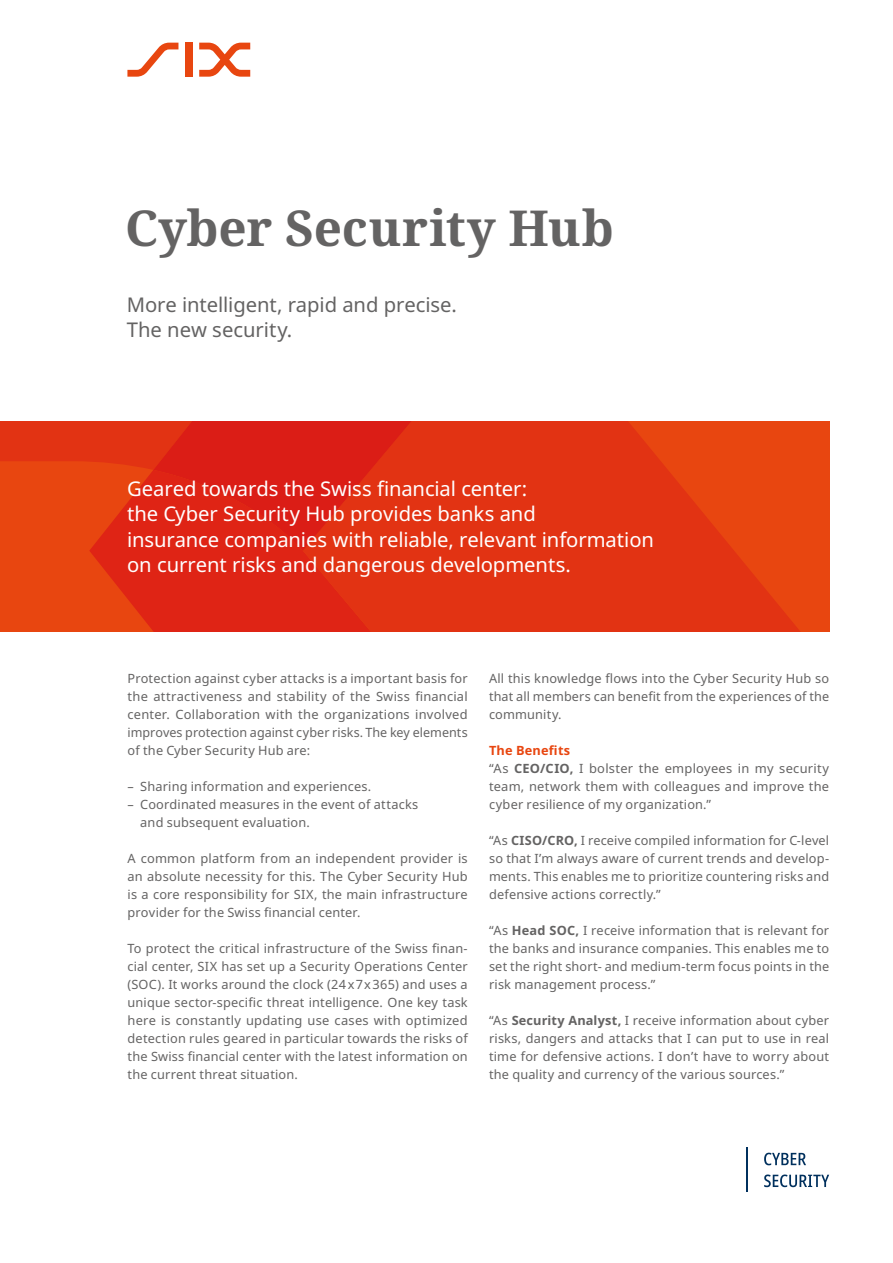
<style>
.page{position:relative;width:893px;height:1263px;background:#fff}
.page>*{position:absolute;margin:0;border:0;box-sizing:border-box;transform-origin:0 0}
.t1{font:700 49.5px "Noto Serif";letter-spacing:-.005em;color:#646363}
.t2{font:20.25px/25.5px "Noto Sans";letter-spacing:-.005em;color:#fff}
.t3{font:20.25px/25.5px "Noto Sans";letter-spacing:-.005em;color:#646363}
.t4{font:12.75px/18px "Noto Sans";letter-spacing:.015em;color:#646363;text-align:justify}
.s1{font-weight:700;color:#e84610}
.s2{font-weight:700}
</style>
<div class="page">
<svg style="left:0;top:421px;width:153px;height:210px;background:#e53c11"></svg>
<svg style="left:153px;top:421px;width:676px;height:210px;background:#e13113"></svg>
<svg style="left:127px;top:43px;width:51px;height:34px"></svg>
<div style="left:185px;top:43px;width:7px;height:34px;background:#e84610"></div>
<svg style="left:199px;top:43px;width:51px;height:34px"></svg>
<hr style="left:746px;top:1147px;width:2px;height:45px;background:#00305d">
<svg style="left:764px;top:1153px;width:42px;height:12px"></svg>
<svg style="left:764px;top:1174px;width:65px;height:13px"></svg>
<h1 class="t1" style="left:125px;top:193px;width:490px">Cyber Security Hub</h1>
<h2 class="t3" style="left:127px;top:292px;width:332px">More intelligent, rapid and precise.<br>The new security.</h2>
<h2 class="t2" style="left:127px;top:476px;width:528px">Geared towards the Swiss financial center:<br>the Cyber Security Hub provides banks and<br>insurance companies with reliable, relevant information on current risks and dangerous developments.</h2>
<p class="t4" style="left:128px;top:670px;width:342px">Protection against cyber attacks is a important basis for the attractiveness and stability of the Swiss financial center. Collaboration with the organizations involved improves protection against cyber risks. The key elements of the Cyber Security Hub are:</p>
<p class="t4" style="left:128px;top:778px;width:245px">– Sharing information and experiences.</p>
<p class="t4" style="left:140px;top:796px;width:280px;text-indent:-13px">– Coordinated measures in the event of attacks and subsequent evaluation.</p>
<p class="t4" style="left:128px;top:850px;width:342px">A common platform from an independent provider is an absolute necessity for this. The Cyber Security Hub is a core responsibility for SIX, the main infrastructure provider for the Swiss financial center.</p>
<p class="t4" style="left:128px;top:940px;width:342px">To protect the critical infrastructure of the Swiss finan&shy;cial center, SIX has set up a Security Operations Center (SOC). It works around the clock (24x7x365) and uses a unique sector-specific threat intelligence. One key task here is constantly updating use cases with optimized detection rules geared in particular towards the risks of the Swiss financial center with the latest information on the current threat situation.</p>
<p class="t4" style="left:489px;top:670px;width:342px">All this knowledge flows into the Cyber Security Hub so that all members can benefit from the experiences of the community.</p>
<p class="t4" style="left:489px;top:742px;width:342px;text-align:left"><span class="s1">The Benefits<br></span>“As <span class="s2">CEO/CIO,</span> I bolster the employees in my security team, network them with colleagues and improve the cyber resilience of my organization.”</p>
<p class="t4" style="left:489px;top:832px;width:342px">“As <span class="s2">CISO/CRO,</span> I receive compiled information for C-level so that I’m always aware of current trends and develop&shy;ments. This enables me to prioritize countering risks and defensive actions correctly.”</p>
<p class="t4" style="left:489px;top:922px;width:342px">“As <span class="s2">Head SOC,</span> I receive information that is relevant for the banks and insurance companies. This enables me to set the right short- and medium-term focus points in the risk management process.”</p>
<p class="t4" style="left:489px;top:1012px;width:342px">“As <span class="s2">Security Analyst,</span> I receive information about cyber risks, dangers and attacks that I can put to use in real time for defensive actions. I don’t have to worry about the quality and currency of the various sources.”</p>
</div>
